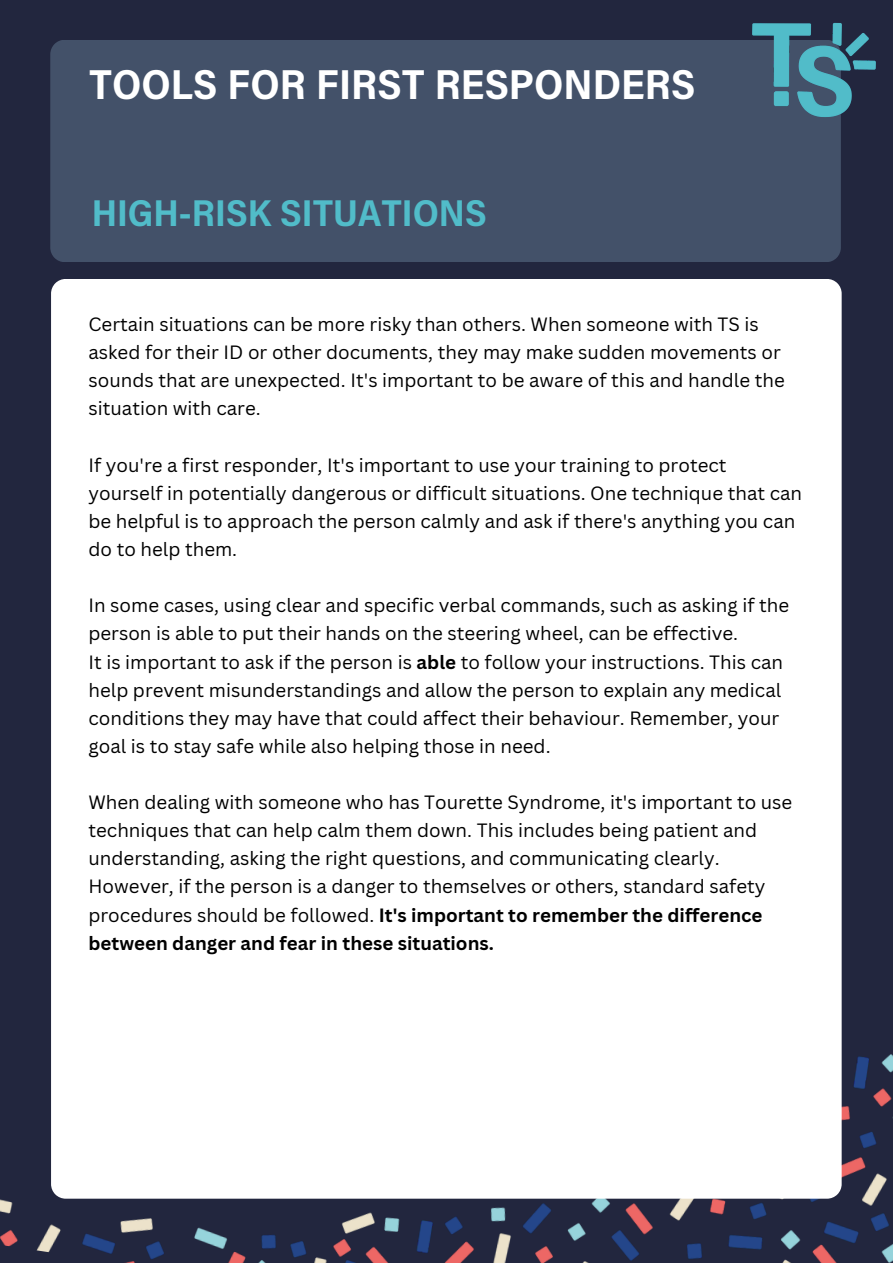
<style>
.page{position:relative;width:893px;height:1264px;background:#fff}
.page>*{position:absolute;margin:0;border:0;box-sizing:border-box;transform-origin:0 0}
.t1{font:700 42px "Acumin Pro Semi Cond";color:#fff}
.t2{font:700 37.5px "Acumin Pro Semi Cond";color:#51bcc9}
.t3{font:18.75px/28px "Canva Sans";color:#000}
.s1{font-weight:700}
</style>
<div class="page">
<div style="left:0;top:0;width:892px;height:1262px;background:#22263e"></div>
<div style="left:50px;top:40px;width:790px;height:221px;background:#435169"></div>
<img style="left:0;top:898px;width:892px;height:364px">
<div style="left:51px;top:279px;width:790px;height:919px;background:#fff"></div>
<img style="left:702px;top:22px;width:174px;height:127px">
<h1 class="t1" style="left:89px;top:68px;width:607px">TOOLS FOR FIRST RESPONDERS</h1>
<h2 class="t2" style="left:92px;top:199px;width:396px">HIGH-RISK SITUATIONS</h2>
<p class="t3" style="left:88px;top:310px;width:697px">Certain situations can be more risky than others. When someone with TS is asked for their ID or other documents, they may make sudden movements or sounds that are unexpected. It's important to be aware of this and handle the situation with care.</p>
<p class="t3" style="left:88px;top:450px;width:715px">If you're a first responder, It's important to use your training to protect yourself in potentially dangerous or difficult situations. One technique that can be helpful is to approach the person calmly and ask if there's anything you can do to help them.</p>
<p class="t3" style="left:88px;top:591px;width:702px">In some cases, using clear and specific verbal commands, such as asking if the person is able to put their hands on the steering wheel, can be effective.<br>It is important to ask if the person is <span class="s1">able</span> to follow your instructions. This can help prevent misunderstandings and allow the person to explain any medical conditions they may have that could affect their behaviour. Remember, your goal is to stay safe while also helping those in need.</p>
<p class="t3" style="left:88px;top:787px;width:705px">When dealing with someone who has Tourette Syndrome, it's important to use techniques that can help calm them down. This includes being patient and understanding, asking the right questions, and communicating clearly.<br>However, if the person is a danger to themselves or others, standard safety procedures should be followed. <span class="s1">It's important to remember the difference between danger and fear in these situations.</span></p>
</div>
